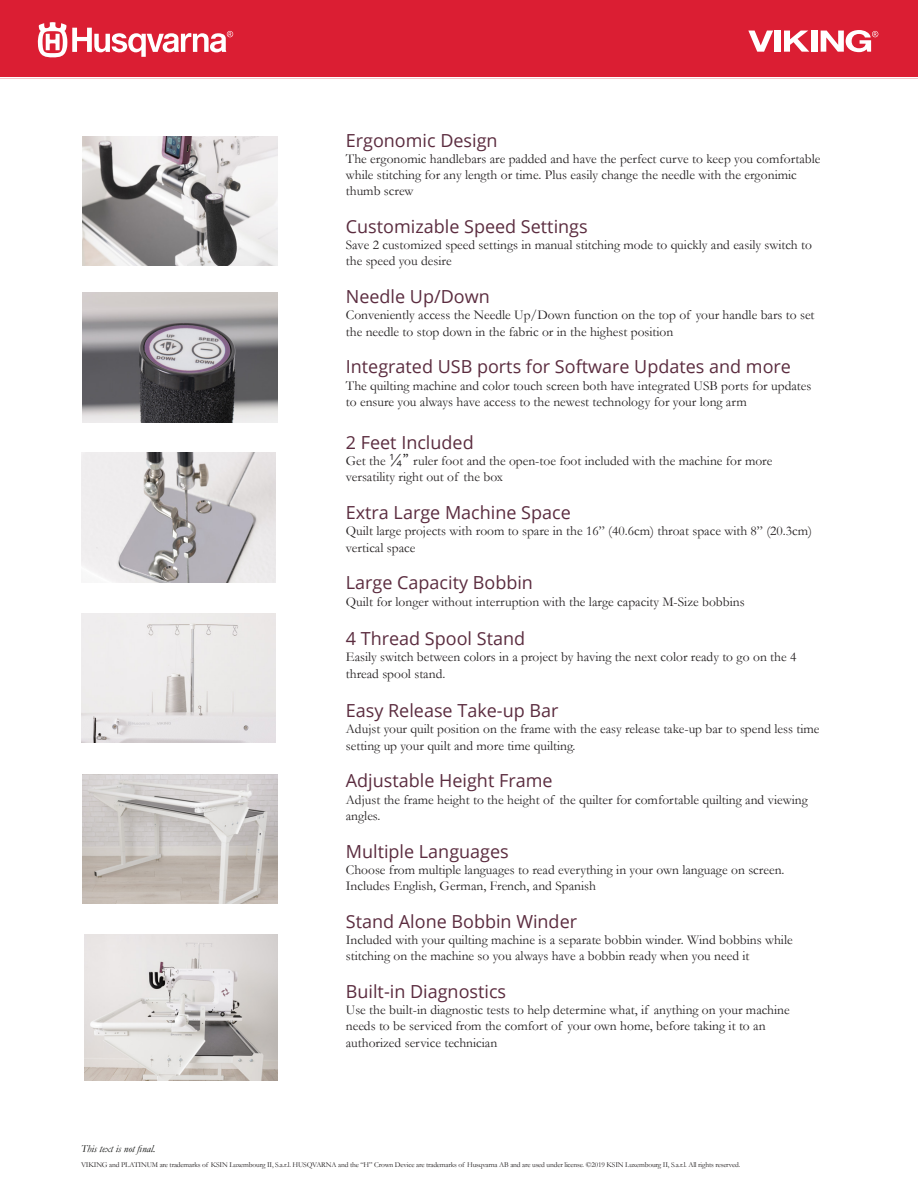
<style>
.page{position:relative;width:918px;height:1188px;background:#fff}
.page>*{position:absolute;margin:0;border:0;box-sizing:border-box;transform-origin:0 0}
.t1{font:18px "Open Sans";color:#5b2c3f}
.t2{font:13.5px/16.2px "Garamond";color:#231f20}
.t3{font:italic 10.5px "Garamond";color:#040503}
.Features_ingress{font:7.5px "Garamond";letter-spacing:-.02em;color:#231f20}
.s1{font-family:"Ping Fang HK"}
</style>
<div class="page">
<img style="left:83px;top:136px;width:194px;height:130px">
<img style="left:83px;top:293px;width:194px;height:129px">
<img style="left:83px;top:774px;width:194px;height:130px">
<img style="left:85px;top:935px;width:192px;height:145px">
<img style="left:82px;top:453px;width:194px;height:129px">
<img style="left:82px;top:613px;width:194px;height:129px">
<div style="left:0;top:0;width:918px;height:78px;background:#db1e33"></div>
<svg style="left:748px;top:31px;width:25px;height:21px"></svg>
<div style="left:774px;top:31px;width:6px;height:21px;background:#fff"></div>
<svg style="left:784px;top:31px;width:25px;height:21px"></svg>
<div style="left:811px;top:31px;width:6px;height:21px;background:#fff"></div>
<svg style="left:821px;top:30px;width:57px;height:22px"></svg>
<svg style="left:38px;top:22px;width:195px;height:36px"></svg>
<hr style="left:0;top:77px;width:918px;height:2px;background:#fff">
<p class="t3" style="left:81px;top:1143px;width:76px">This text is not final.</p>
<p class="t1" style="left:346px;top:128px;width:153px">Ergonomic Design</p>
<p class="t2" style="left:346px;top:150px;width:476px">The ergonomic handlebars are padded and have the perfect curve to keep you comfortable while stitching for any length or time. Plus easily change the needle with the ergonimic thumb screw</p>
<p class="t1" style="left:346px;top:214px;width:243px">Customizable Speed Settings</p>
<p class="t2" style="left:346px;top:237px;width:468px">Save 2 customized speed settings in manual stitching mode to quickly and easily switch to the speed you desire</p>
<p class="t1" style="left:346px;top:284px;width:145px">Needle Up/Down</p>
<p class="t2" style="left:346px;top:307px;width:470px">Conveniently access the Needle Up/Down function on the top of your handle bars to set the needle to stop down in the fabric or in the highest position</p>
<p class="t1" style="left:346px;top:354px;width:447px">Integrated USB ports for Software Updates and more</p>
<p class="t2" style="left:346px;top:377px;width:467px">The quilting machine and color touch screen both have integrated USB ports for updates to ensure you always have access to the newest technology for your long arm</p>
<p class="t1" style="left:346px;top:430px;width:129px">2 Feet Included</p>
<p class="t2" style="left:346px;top:453px;width:428px">Get the <span class="s1">1/4”</span> ruler foot and the open-toe foot included with the machine for more versatility right out of the box</p>
<p class="t1" style="left:346px;top:500px;width:227px">Extra Large Machine Space</p>
<p class="t2" style="left:346px;top:523px;width:468px">Quilt large projects with room to spare in the 16” (40.6cm) throat space with 8” (20.3cm) vertical space</p>
<p class="t1" style="left:346px;top:570px;width:189px">Large Capacity Bobbin</p>
<p class="t2" style="left:346px;top:593px;width:400px">Quilt for longer without interruption with the large capacity M-Size bobbins</p>
<p class="t1" style="left:346px;top:626px;width:181px">4 Thread Spool Stand</p>
<p class="t2" style="left:346px;top:649px;width:452px">Easily switch between colors in a project by having the next color ready to go on the 4 thread spool stand.</p>
<p class="t1" style="left:346px;top:698px;width:214px">Easy Release Take-up Bar</p>
<p class="t2" style="left:346px;top:721px;width:475px">Adujst your quilt position on the frame with the easy release take-up bar to spend less time setting up your quilt and more time quilting.</p>
<p class="t1" style="left:346px;top:768px;width:208px">Adjustable Height Frame</p>
<p class="t2" style="left:346px;top:791px;width:463px">Adjust the frame height to the height of the quilter for comfortable quilting and viewing angles.</p>
<p class="t1" style="left:346px;top:839px;width:165px">Multiple Languages</p>
<p class="t2" style="left:346px;top:861px;width:440px">Choose from multiple languages to read everything in your own language on screen.<br>Includes English, German, French, and Spanish</p>
<p class="t1" style="left:346px;top:909px;width:233px">Stand Alone Bobbin Winder</p>
<p class="t2" style="left:346px;top:931px;width:448px">Included with your quilting machine is a separate bobbin winder. Wind bobbins while stitching on the machine so you always have a bobbin ready when you need it</p>
<p class="t1" style="left:346px;top:979px;width:162px">Built-in Diagnostics</p>
<p class="t2" style="left:346px;top:1002px;width:445px">Use the built-in diagnostic tests to help determine what, if anything on your machine needs to be serviced from the comfort of your own home, before taking it to an authorized service technician</p>
<p class="Features_ingress" style="left:81px;top:1160px;width:661px">VIKING and PLATINUM are trademarks of KSIN Luxembourg II, S.a.r.l. HUSQVARNA and the “H” Crown Device are trademarks of Husqvarna AB and are used under license. ©2019 KSIN Luxembourg II, S.a.r.l. All rights reserved.</p>
</div>
